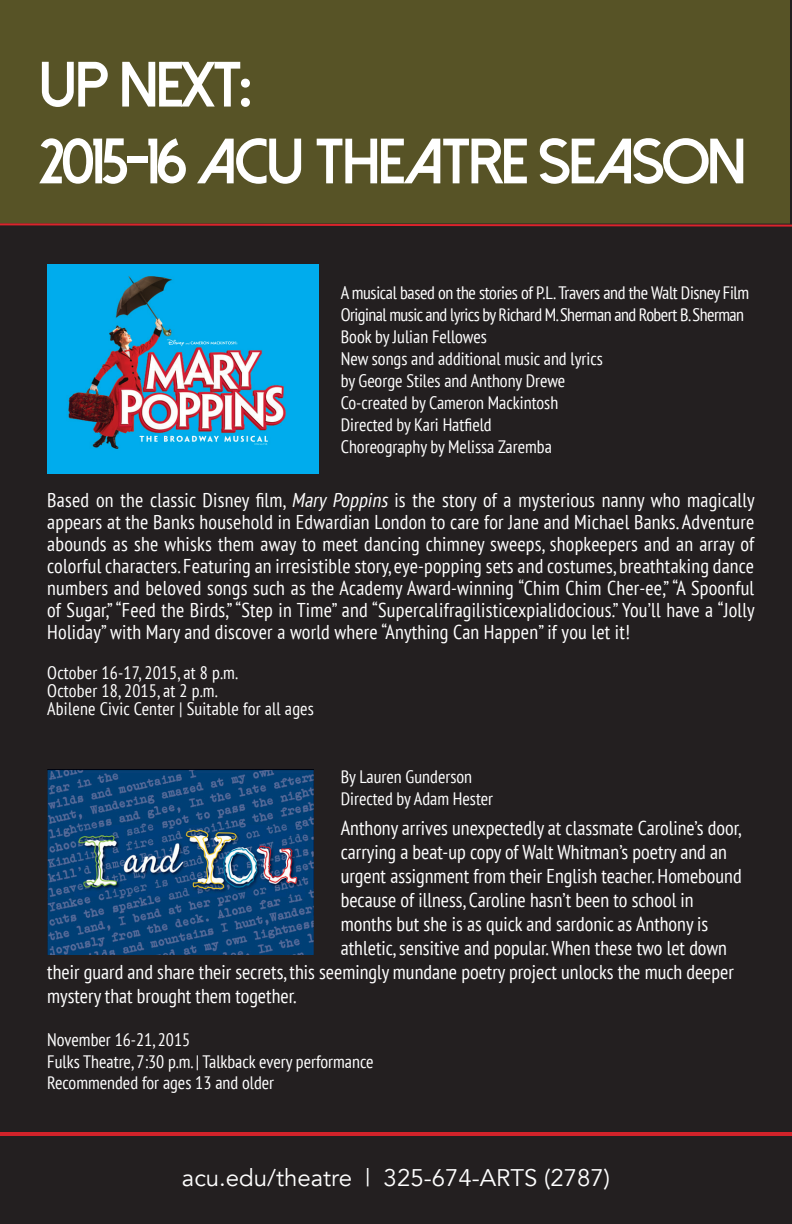
<style>
.page{position:relative;width:792px;height:1224px;background:#fff}
.page>*{position:absolute;margin:0;border:0;box-sizing:border-box;transform-origin:0 0}
.t1{font:800 64px "Dolce Vita";letter-spacing:-.05em;color:#fff}
.t2{font:24px "Avenir";color:#fff}
.t3{font:condensed 20px/22px "PT Sans";color:#fff;text-align:justify}
.t4{font:condensed 18px "PT Sans";color:#fff}
.t5{font:condensed 18px "PT Sans";letter-spacing:-.02em;color:#fff}
.t6{font:condensed 18px "PT Sans";letter-spacing:-.03em;color:#fff}
.s1{font-style:italic}
</style>
<div class="page">
<div style="left:1px;top:1px;width:790px;height:1222px;background:#231f20"></div>
<hr style="left:0;top:1132px;width:792px;height:4px;background:#d1232a">
<div style="left:0;top:0;width:792px;height:222px;background:#575326"></div>
<img style="left:47px;top:265px;width:271px;height:209px">
<img style="left:47px;top:770px;width:266px;height:185px">
<svg style="left:0;top:222px;width:792px;height:6px"></svg>
<p class="t1" style="left:38px;top:52px;width:215px">UP NEXT:</p>
<p class="t1" style="left:38px;top:129px;width:710px">2015-16 ACU THEATRE SEASON</p>
<p class="t5" style="left:341px;top:281px;width:410px">A musical based on the stories of P.L. Travers and the Walt Disney Film</p>
<p class="t6" style="left:341px;top:303px;width:405px">Original music and lyrics by Richard M. Sherman and Robert B. Sherman</p>
<p class="t4" style="left:341px;top:325px;width:148px">Book by Julian Fellowes</p>
<p class="t4" style="left:341px;top:347px;width:264px">New songs and additional music and lyrics</p>
<p class="t4" style="left:341px;top:369px;width:226px">by George Stiles and Anthony Drewe</p>
<p class="t4" style="left:341px;top:391px;width:219px">Co-created by Cameron Mackintosh</p>
<p class="t4" style="left:341px;top:413px;width:152px">Directed by Kari Hatfield</p>
<p class="t4" style="left:341px;top:435px;width:213px">Choreography by Melissa Zaremba</p>
<p class="t3" style="left:47px;top:489px;width:709px">Based on the classic Disney film, <span class="s1">Mary Poppins</span> is the story of a mysterious nanny who magically appears at the Banks household in Edwardian London to care for Jane and Michael Banks. Adventure abounds as she whisks them away to meet dancing chimney sweeps, shopkeepers and an array of colorful characters. Featuring an irresistible story, eye-popping sets and costumes, breathtaking dance numbers and beloved songs such as the Academy Award-winning “Chim Chim Cher-ee,” “A Spoonful of Sugar,” “Feed the Birds,” “Step in Time” and “Supercalifragilisticexpialidocious.” You’ll have a “Jolly Holiday” with Mary and discover a world where “Anything Can Happen” if you let it!</p>
<p class="t4" style="left:47px;top:661px;width:192px">October 16-17, 2015, at 8 p.m.</p>
<p class="t4" style="left:47px;top:679px;width:172px">October 18, 2015, at 2 p.m.</p>
<p class="t4" style="left:47px;top:697px;width:268px">Abilene Civic Center | Suitable for all ages</p>
<p class="t4" style="left:341px;top:765px;width:133px">By Lauren Gunderson</p>
<p class="t4" style="left:341px;top:787px;width:154px">Directed by Adam Hester</p>
<p class="t3" style="left:341px;top:817px;width:402px">Anthony arrives unexpectedly at classmate Caroline’s door,</p>
<p class="t3" style="left:341px;top:841px;width:387px">carrying a beat-up copy of Walt Whitman’s poetry and an</p>
<p class="t3" style="left:341px;top:865px;width:402px">urgent assignment from their English teacher. Homebound</p>
<p class="t3" style="left:341px;top:889px;width:354px">because of illness, Caroline hasn’t been to school in</p>
<p class="t3" style="left:341px;top:913px;width:369px">months but she is as quick and sardonic as Anthony is</p>
<p class="t3" style="left:341px;top:937px;width:388px">athletic, sensitive and popular. When these two let down</p>
<p class="t3" style="left:47px;top:961px;width:688px">their guard and share their secrets, this seemingly mundane poetry project unlocks the much deeper</p>
<p class="t3" style="left:47px;top:985px;width:251px">mystery that brought them together.</p>
<p class="t4" style="left:47px;top:1028px;width:144px">November 16-21, 2015</p>
<p class="t4" style="left:47px;top:1050px;width:328px">Fulks Theatre, 7:30 p.m. | Talkback every performance</p>
<p class="t4" style="left:47px;top:1072px;width:228px">Recommended for ages 13 and older</p>
<p class="t2" style="left:182px;top:1163px;width:430px">acu.edu/theatre | 325-674-ARTS (2787)</p>
</div>
